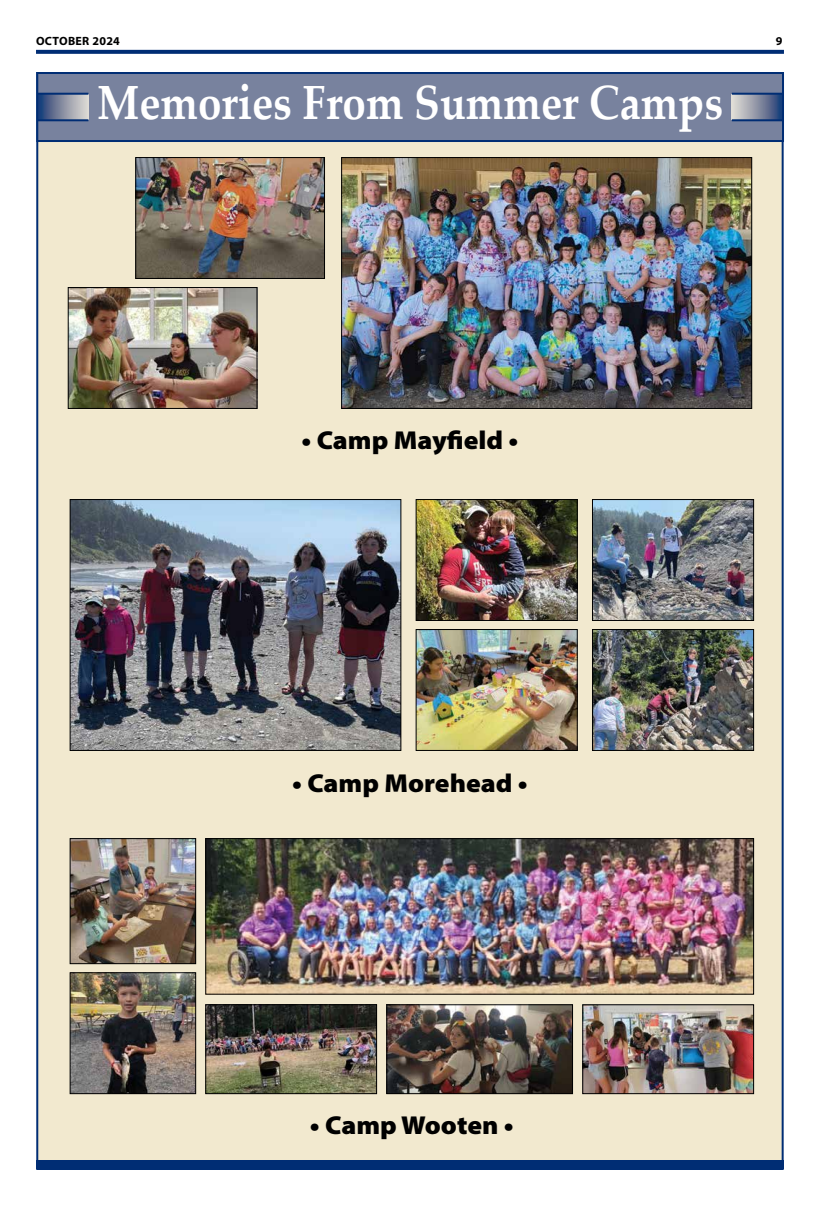
<style>
.page{position:relative;width:820px;height:1206px;background:#fff}
.page>*{position:absolute;margin:0;border:0;box-sizing:border-box;transform-origin:0 0}
.t1{font:700 48px "Palatino Linotype";color:#fff;scale:.88 1}
.t2{font:900 26px "Myriad Pro";color:#000;scale:1.05 1}
.t3{font:700 12px "Myriad Pro";letter-spacing:.025em;color:#000}
</style>
<div class="page">
<svg style="left:36px;top:50px;width:747px;height:4px;fill:#002d74"></svg>
<div style="left:36px;top:72px;width:747px;height:1098px;background:#f2e9cf;border:2px solid #002d74"></div>
<div style="left:36px;top:1160px;width:747px;height:10px;background:#002d74"></div>
<div style="left:36px;top:72px;width:747px;height:70px;background:#78829e;border:2px solid #002d74"></div>
<svg style="left:38px;top:95px;width:50px;height:24px"></svg>
<hr style="left:38px;top:93px;width:50px;height:2px;background:#002d74">
<hr style="left:38px;top:119px;width:50px;height:2px;background:#002d74">
<svg style="left:731px;top:95px;width:51px;height:24px"></svg>
<hr style="left:731px;top:93px;width:51px;height:2px;background:#002d74">
<hr style="left:731px;top:119px;width:51px;height:2px;background:#002d74">
<img style="left:137px;top:159px;width:186px;height:118px">
<div style="left:135px;top:157px;width:190px;height:122px;border:1px solid #000"></div>
<img style="left:70px;top:289px;width:185px;height:118px">
<div style="left:68px;top:287px;width:189px;height:122px;border:1px solid #000"></div>
<img style="left:343px;top:159px;width:407px;height:248px">
<div style="left:341px;top:157px;width:411px;height:252px;border:1px solid #000"></div>
<img style="left:207px;top:1006px;width:168px;height:86px">
<div style="left:205px;top:1004px;width:172px;height:90px;border:1px solid #000"></div>
<img style="left:72px;top:840px;width:122px;height:122px">
<div style="left:70px;top:838px;width:126px;height:126px;border:1px solid #000"></div>
<img style="left:72px;top:974px;width:122px;height:118px">
<div style="left:70px;top:972px;width:126px;height:122px;border:1px solid #000"></div>
<img style="left:388px;top:1006px;width:182px;height:86px">
<div style="left:386px;top:1004px;width:186px;height:90px;border:1px solid #000"></div>
<img style="left:207px;top:840px;width:544px;height:153px">
<div style="left:205px;top:838px;width:548px;height:157px;border:1px solid #000"></div>
<img style="left:417px;top:631px;width:158px;height:118px">
<div style="left:415px;top:629px;width:162px;height:122px;border:1px solid #000"></div>
<img style="left:594px;top:501px;width:157px;height:118px">
<div style="left:592px;top:499px;width:161px;height:122px;border:1px solid #000"></div>
<img style="left:594px;top:631px;width:157px;height:118px">
<div style="left:592px;top:629px;width:161px;height:122px;border:1px solid #000"></div>
<img style="left:417px;top:501px;width:158px;height:118px">
<div style="left:415px;top:499px;width:162px;height:122px;border:1px solid #000"></div>
<img style="left:72px;top:501px;width:327px;height:248px">
<div style="left:70px;top:499px;width:331px;height:252px;border:1px solid #000"></div>
<img style="left:584px;top:1006px;width:167px;height:86px">
<div style="left:582px;top:1004px;width:171px;height:90px;border:1px solid #000"></div>
<p class="t3" style="left:36px;top:33px;width:85px">OCTOBER 2024</p>
<p class="t3" style="left:775px;top:33px;width:8px">9</p>
<h1 class="t1" style="left:97px;top:69px;width:712px">Memories From Summer Camps</h1>
<p class="t2" style="left:301px;top:423px;width:208px">• Camp Mayfield •</p>
<p class="t2" style="left:292px;top:765px;width:226px">• Camp Morehead •</p>
<p class="t2" style="left:310px;top:1108px;width:195px">• Camp Wooten •</p>
</div>
